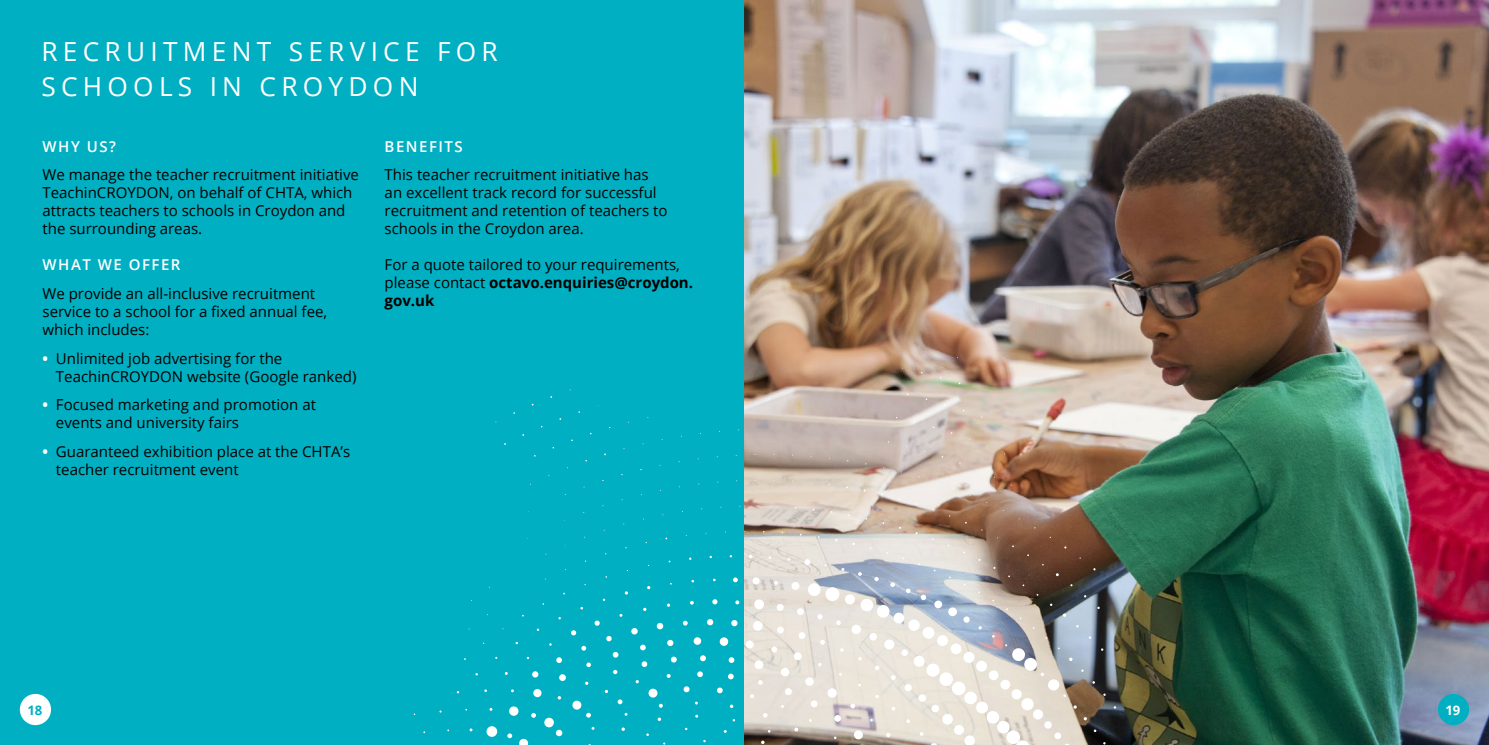
<style>
.page{position:relative;width:1489px;height:745px;background:#fff}
.page>*{position:absolute;margin:0;border:0;box-sizing:border-box;transform-origin:0 0}
.t1{font:26.25px/35px "Open Sans";letter-spacing:.2em;color:#fff}
.t2{font:15px/18px "Open Sans";color:#000}
.t3{font:600 15px "Open Sans";letter-spacing:.1em;color:#fff}
.t4{font:700 13.12px "Open Sans";color:#00afc1}
.t5{font:700 13.12px "Open Sans";color:#fff}
.s1{font-weight:700;color:#fff}
.s2{font-weight:700}
</style>
<div class="page">
<div style="left:0;top:0;width:744px;height:744px;background:#00afc1"></div>
<img style="left:744px;top:0;width:744px;height:744px">
<div style="left:20px;top:693px;width:31px;height:31px;background:#fff;border-radius:50%"></div>
<div style="left:1437px;top:693px;width:31px;height:31px;background:#00afc1;border-radius:50%"></div>
<svg style="left:794px;top:727px;width:4px;height:4px"></svg>
<svg style="left:762px;top:712px;width:5px;height:5px"></svg>
<svg style="left:658px;top:703px;width:5px;height:4px"></svg>
<svg style="left:750px;top:693px;width:4px;height:5px"></svg>
<svg style="left:716px;top:687px;width:7px;height:6px"></svg>
<svg style="left:683px;top:685px;width:6px;height:7px"></svg>
<svg style="left:648px;top:688px;width:9px;height:9px"></svg>
<svg style="left:617px;top:699px;width:5px;height:5px"></svg>
<svg style="left:555px;top:729px;width:7px;height:7px"></svg>
<svg style="left:784px;top:687px;width:8px;height:8px"></svg>
<svg style="left:758px;top:679px;width:5px;height:5px"></svg>
<svg style="left:727px;top:673px;width:7px;height:6px"></svg>
<svg style="left:697px;top:670px;width:6px;height:7px"></svg>
<svg style="left:572px;top:700px;width:19px;height:17px"></svg>
<svg style="left:544px;top:717px;width:10px;height:10px"></svg>
<svg style="left:519px;top:738px;width:9px;height:6px"></svg>
<svg style="left:805px;top:676px;width:9px;height:9px"></svg>
<div style="left:780px;top:667px;width:9px;height:9px;background:#fff;border-radius:4px"></div>
<svg style="left:754px;top:659px;width:9px;height:10px"></svg>
<svg style="left:728px;top:657px;width:6px;height:5px"></svg>
<svg style="left:699px;top:654px;width:7px;height:7px"></svg>
<svg style="left:670px;top:656px;width:7px;height:6px"></svg>
<svg style="left:641px;top:661px;width:6px;height:5px"></svg>
<svg style="left:613px;top:669px;width:4px;height:5px"></svg>
<svg style="left:531px;top:713px;width:5px;height:4px"></svg>
<svg style="left:507px;top:733px;width:5px;height:5px"></svg>
<svg style="left:793px;top:651px;width:9px;height:9px"></svg>
<svg style="left:771px;top:646px;width:6px;height:6px"></svg>
<svg style="left:745px;top:639px;width:9px;height:9px"></svg>
<svg style="left:719px;top:636px;width:9px;height:9px"></svg>
<svg style="left:693px;top:636px;width:8px;height:8px"></svg>
<div style="left:667px;top:639px;width:6px;height:7px;background:#fff;border-radius:50%"></div>
<svg style="left:640px;top:644px;width:6px;height:6px"></svg>
<svg style="left:612px;top:651px;width:6px;height:6px"></svg>
<svg style="left:586px;top:662px;width:5px;height:5px"></svg>
<svg style="left:559px;top:673px;width:7px;height:7px"></svg>
<svg style="left:533px;top:688px;width:9px;height:9px"></svg>
<svg style="left:509px;top:706px;width:10px;height:9px"></svg>
<svg style="left:486px;top:726px;width:11px;height:10px"></svg>
<svg style="left:798px;top:631px;width:7px;height:7px"></svg>
<div style="left:776px;top:626px;width:8px;height:7px;background:#fff;border-radius:3px"></div>
<svg style="left:752px;top:620px;width:11px;height:10px"></svg>
<svg style="left:731px;top:619px;width:6px;height:7px"></svg>
<svg style="left:706px;top:618px;width:7px;height:7px"></svg>
<svg style="left:682px;top:620px;width:6px;height:5px"></svg>
<svg style="left:656px;top:622px;width:7px;height:7px"></svg>
<svg style="left:631px;top:627px;width:7px;height:7px"></svg>
<svg style="left:606px;top:636px;width:6px;height:5px"></svg>
<svg style="left:581px;top:645px;width:5px;height:5px"></svg>
<svg style="left:556px;top:657px;width:6px;height:5px"></svg>
<svg style="left:532px;top:670px;width:6px;height:7px"></svg>
<svg style="left:796px;top:607px;width:8px;height:8px"></svg>
<div style="left:776px;top:603px;width:8px;height:7px;background:#fff;border-radius:3px"></div>
<svg style="left:753px;top:598px;width:11px;height:11px"></svg>
<svg style="left:735px;top:600px;width:4px;height:4px"></svg>
<svg style="left:712px;top:599px;width:5px;height:5px"></svg>
<svg style="left:690px;top:600px;width:4px;height:4px"></svg>
<svg style="left:594px;top:620px;width:6px;height:5px"></svg>
<svg style="left:571px;top:630px;width:5px;height:5px"></svg>
<div style="left:791px;top:581px;width:8px;height:8px;background:#fff;border-radius:4px"></div>
<svg style="left:774px;top:580px;width:4px;height:4px"></svg>
<svg style="left:752px;top:576px;width:7px;height:8px"></svg>
<svg style="left:733px;top:577px;width:5px;height:5px"></svg>
<div style="left:804px;top:558px;width:6px;height:7px;background:#fff;border-radius:50%"></div>
<svg style="left:748px;top:554px;width:4px;height:4px"></svg>
<img style="left:807px;top:393px;width:298px;height:351px">
<h1 class="t1" style="left:41px;top:34px;width:458px">RECRUITMENT SERVICE FOR<br>SCHOOLS IN CROYDON</h1>
<p class="t3" style="left:43px;top:136px;width:75px">WHY US?</p>
<p class="t2" style="left:43px;top:165px;width:318px">We manage the teacher recruitment initiative TeachinCROYDON, on behalf of CHTA, which attracts teachers to schools in Croydon and the surrounding areas.</p>
<p class="t3" style="left:43px;top:254px;width:139px">WHAT WE OFFER</p>
<p class="t2" style="left:43px;top:284px;width:286px">We provide an all-inclusive recruitment service to a school for a fixed annual fee, which includes:</p>
<p class="t2" style="left:56px;top:348px;width:302px;text-indent:-13px"><span class="s1">•</span> Unlimited job advertising for the<br>TeachinCROYDON website (Google ranked)</p>
<p class="t2" style="left:56px;top:395px;width:261px;text-indent:-13px"><span class="s1">•</span> Focused marketing and promotion at events and university fairs</p>
<p class="t2" style="left:56px;top:442px;width:296px;text-indent:-13px"><span class="s1">•</span> Guaranteed exhibition place at the CHTA’s teacher recruitment event</p>
<p class="t3" style="left:384px;top:136px;width:80px">BENEFITS</p>
<p class="t2" style="left:384px;top:165px;width:284px">This teacher recruitment initiative has an excellent track record for successful recruitment and retention of teachers to schools in the Croydon area.</p>
<p class="t2" style="left:384px;top:255px;width:310px">For a quote tailored to your requirements, please contact <span class="s2">octavo.enquiries@croydon. gov.uk</span></p>
<p class="t4" style="left:27px;top:700px;width:16px">18</p>
<p class="t5" style="left:1445px;top:700px;width:16px">19</p>
</div>
